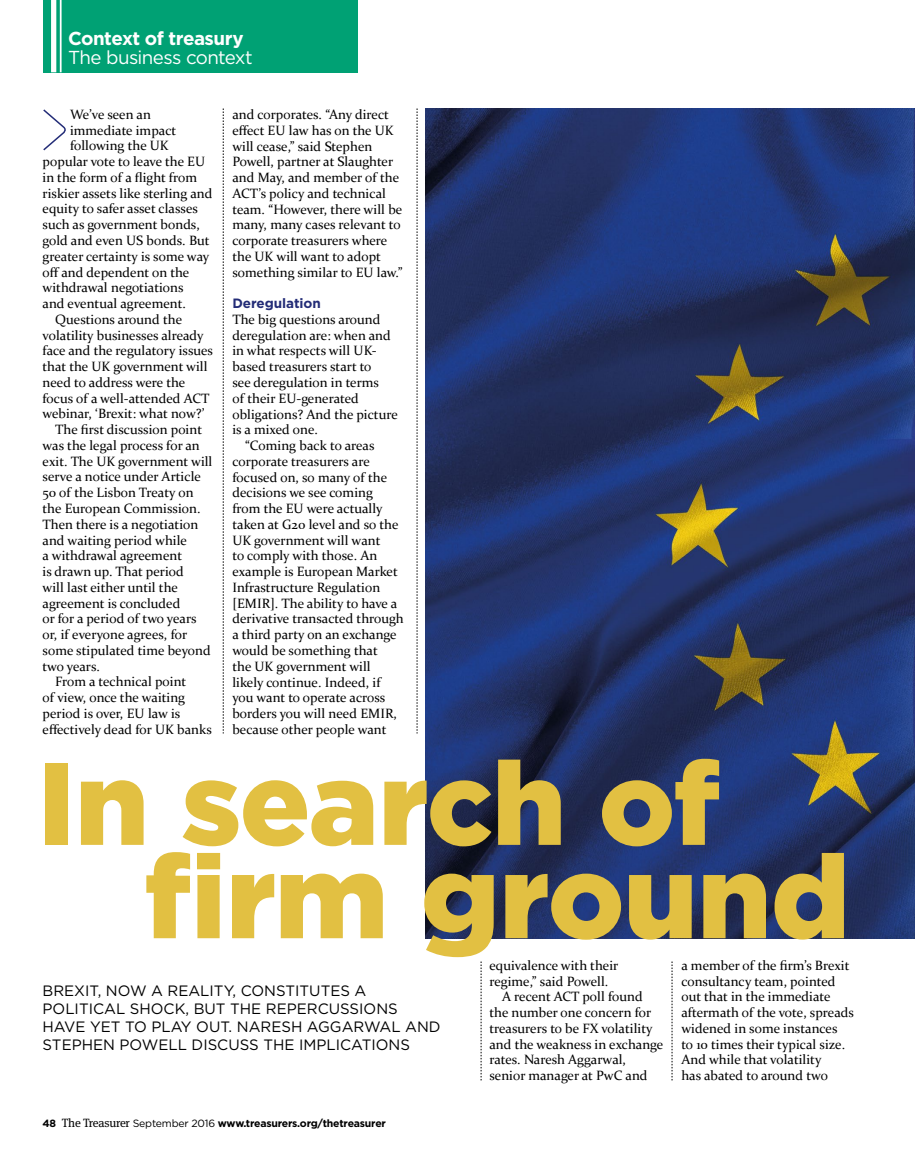
<style>
.page{position:relative;width:915px;height:1170px;background:#fff}
.page>*{position:absolute;margin:0;border:0;box-sizing:border-box;transform-origin:0 0}
.t1{font:900 116.7px/93.3px "Gotham";letter-spacing:-.01em;color:#e2c042}
.t2{font:18.75px "Gotham";letter-spacing:-.035em;color:#fff}
.t3{font:700 18.75px "Gotham";letter-spacing:-.025em;color:#fff}
.t4{font:15px/18px "Gotham";color:#000}
.t5{font:13.5px/15.8px "Constantia";color:#000}
.t6{font:700 13.5px "Gotham";letter-spacing:-.005em;color:#232c77}
.t7{font:700 10.5px "Gotham";letter-spacing:-.02em;color:#000}
.s1{font-family:"Meta Serif";font-weight:400;font-size:12px}
.s2{font-weight:400}
</style>
<div class="page">
<img style="left:425px;top:109px;width:489px;height:829px">
<svg style="left:671px;top:961px;width:1px;height:119px"></svg>
<svg style="left:480px;top:961px;width:1px;height:119px"></svg>
<svg style="left:416px;top:108px;width:1px;height:625px"></svg>
<svg style="left:223px;top:108px;width:1px;height:625px"></svg>
<svg style="left:43px;top:109px;width:23px;height:41px"></svg>
<div style="left:43px;top:0;width:314px;height:72px;background:#00a174"></div>
<hr style="left:60px;top:0;width:2px;height:72px;background:#fff">
<div style="left:51px;top:0;width:5px;height:72px;background:#fff"></div>
<h2 class="t3" style="left:68px;top:26px;width:177px">Context of treasury</h2>
<h2 class="t2" style="left:68px;top:45px;width:186px">The business context</h2>
<p class="t5" style="left:70px;top:106px;width:82px">We’ve seen an</p>
<p class="t5" style="left:70px;top:121px;width:108px">immediate impact</p>
<p class="t5" style="left:70px;top:137px;width:100px">following the UK</p>
<p class="t5" style="left:43px;top:153px;width:164px">popular vote to leave the EU</p>
<p class="t5" style="left:43px;top:169px;width:156px">in the form of a flight from</p>
<p class="t5" style="left:43px;top:184px;width:171px">riskier assets like sterling and</p>
<p class="t5" style="left:43px;top:200px;width:157px">equity to safer asset classes</p>
<p class="t5" style="left:43px;top:216px;width:159px">such as government bonds,</p>
<p class="t5" style="left:43px;top:232px;width:168px">gold and even US bonds. But</p>
<p class="t5" style="left:43px;top:248px;width:168px">greater certainty is some way</p>
<p class="t5" style="left:43px;top:263px;width:148px">off and dependent on the</p>
<p class="t5" style="left:43px;top:279px;width:142px">withdrawal negotiations</p>
<p class="t5" style="left:43px;top:295px;width:145px">and eventual agreement.</p>
<p class="t5" style="left:55px;top:311px;width:128px">Questions around the</p>
<p class="t5" style="left:43px;top:326px;width:162px">volatility businesses already</p>
<p class="t5" style="left:43px;top:342px;width:172px">face and the regulatory issues</p>
<p class="t5" style="left:43px;top:358px;width:166px">that the UK government will</p>
<p class="t5" style="left:43px;top:374px;width:144px">need to address were the</p>
<p class="t5" style="left:43px;top:389px;width:168px">focus of a well-attended ACT</p>
<p class="t5" style="left:43px;top:405px;width:163px">webinar, ‘Brexit: what now?’</p>
<p class="t5" style="left:55px;top:421px;width:148px">The first discussion point</p>
<p class="t5" style="left:43px;top:437px;width:159px">was the legal process for an</p>
<p class="t5" style="left:43px;top:452px;width:171px">exit. The UK government will</p>
<p class="t5" style="left:43px;top:468px;width:160px">serve a notice under Article</p>
<p class="t5" style="left:43px;top:484px;width:152px">50 of the Lisbon Treaty on</p>
<p class="t5" style="left:43px;top:500px;width:159px">the European Commission.</p>
<p class="t5" style="left:43px;top:515px;width:157px">Then there is a negotiation</p>
<p class="t5" style="left:43px;top:531px;width:146px">and waiting period while</p>
<p class="t5" style="left:43px;top:547px;width:141px">a withdrawal agreement</p>
<p class="t5" style="left:43px;top:563px;width:143px">is drawn up. That period</p>
<p class="t5" style="left:43px;top:578px;width:137px">will last either until the</p>
<p class="t5" style="left:43px;top:594px;width:139px">agreement is concluded</p>
<p class="t5" style="left:43px;top:610px;width:155px">or for a period of two years</p>
<p class="t5" style="left:43px;top:626px;width:146px">or, if everyone agrees, for</p>
<p class="t5" style="left:43px;top:641px;width:170px">some stipulated time beyond</p>
<p class="t5" style="left:43px;top:657px;width:59px">two years.</p>
<p class="t5" style="left:55px;top:673px;width:132px">From a technical point</p>
<p class="t5" style="left:43px;top:689px;width:144px">of view, once the waiting</p>
<p class="t5" style="left:43px;top:704px;width:139px">period is over, EU law is</p>
<p class="t5" style="left:43px;top:720px;width:171px">effectively dead for UK banks</p>
<p class="t5" style="left:232px;top:106px;width:172px">and corporates. “Any direct effect EU law has on the UK will cease,” said Stephen<br>Powell, partner at Slaughter and May, and member of the<br>ACT’s policy and technical team. “However, there will be many, many cases relevant to corporate treasurers where the UK will want to adopt something similar to EU law.”</p>
<p class="t6" style="left:232px;top:294px;width:90px">Deregulation</p>
<p class="t5" style="left:232px;top:311px;width:149px">The big questions around</p>
<p class="t5" style="left:232px;top:326px;width:160px">deregulation are: when and</p>
<p class="t5" style="left:232px;top:342px;width:146px">in what respects will UK-</p>
<p class="t5" style="left:232px;top:358px;width:141px">based treasurers start to</p>
<p class="t5" style="left:232px;top:374px;width:148px">see deregulation in terms</p>
<p class="t5" style="left:232px;top:389px;width:128px">of their EU-generated</p>
<p class="t5" style="left:232px;top:405px;width:167px">obligations? And the picture</p>
<p class="t5" style="left:232px;top:421px;width:87px">is a mixed one.</p>
<p class="t5" style="left:245px;top:437px;width:131px">“Coming back to areas</p>
<p class="t5" style="left:232px;top:452px;width:139px">corporate treasurers are</p>
<p class="t5" style="left:232px;top:468px;width:156px">focused on, so many of the</p>
<p class="t5" style="left:232px;top:484px;width:142px">decisions we see coming</p>
<p class="t5" style="left:232px;top:500px;width:152px">from the EU were actually</p>
<p class="t5" style="left:232px;top:516px;width:167px">taken at G20 level and so the</p>
<p class="t5" style="left:232px;top:531px;width:149px">UK government will want</p>
<p class="t5" style="left:232px;top:547px;width:146px">to comply with those. An</p>
<p class="t5" style="left:232px;top:563px;width:167px">example is European Market</p>
<p class="t5" style="left:232px;top:579px;width:149px">Infrastructure Regulation</p>
<p class="t5" style="left:232px;top:594px;width:166px">[EMIR]. The ability to have a</p>
<p class="t5" style="left:232px;top:610px;width:173px">derivative transacted through</p>
<p class="t5" style="left:232px;top:626px;width:166px">a third party on an exchange</p>
<p class="t5" style="left:232px;top:642px;width:147px">would be something that</p>
<p class="t5" style="left:232px;top:657px;width:140px">the UK government will</p>
<p class="t5" style="left:232px;top:673px;width:149px">likely continue. Indeed, if</p>
<p class="t5" style="left:232px;top:689px;width:154px">you want to operate across</p>
<p class="t5" style="left:232px;top:705px;width:166px">borders you will need EMIR,</p>
<p class="t5" style="left:232px;top:720px;width:156px">because other people want</p>
<h1 class="t1" style="left:144px;top:755px;width:707px;text-indent:-106px">In search of firm ground</h1>
<p class="t4" style="left:43px;top:981px;width:399px">BREXIT, NOW A REALITY, CONSTITUTES A POLITICAL SHOCK, BUT THE REPERCUSSIONS HAVE YET TO PLAY OUT. NARESH AGGARWAL AND STEPHEN POWELL DISCUSS THE IMPLICATIONS</p>
<p class="t5" style="left:681px;top:956px;width:174px">a member of the firm’s Brexit consultancy team, pointed out that in the immediate aftermath of the vote, spreads widened in some instances<br>to 10 times their typical size.<br>And while that volatility<br>has abated to around two</p>
<p class="t5" style="left:489px;top:956px;width:130px">equivalence with their</p>
<p class="t5" style="left:489px;top:972px;width:120px">regime,” said Powell.</p>
<p class="t5" style="left:502px;top:988px;width:142px">A recent ACT poll found</p>
<p class="t5" style="left:489px;top:1003px;width:163px">the number one concern for</p>
<p class="t5" style="left:489px;top:1019px;width:165px">treasurers to be FX volatility</p>
<p class="t5" style="left:489px;top:1035px;width:175px">and the weakness in exchange</p>
<p class="t5" style="left:489px;top:1051px;width:138px">rates. Naresh Aggarwal,</p>
<p class="t5" style="left:489px;top:1067px;width:160px">senior manager at PwC and</p>
<p class="t7" style="left:43px;top:1116px;width:345px">48 <span class="s1">The Treasurer</span> <span class="s2">September 2016</span> www.treasurers.org/thetreasurer</p>
</div>
